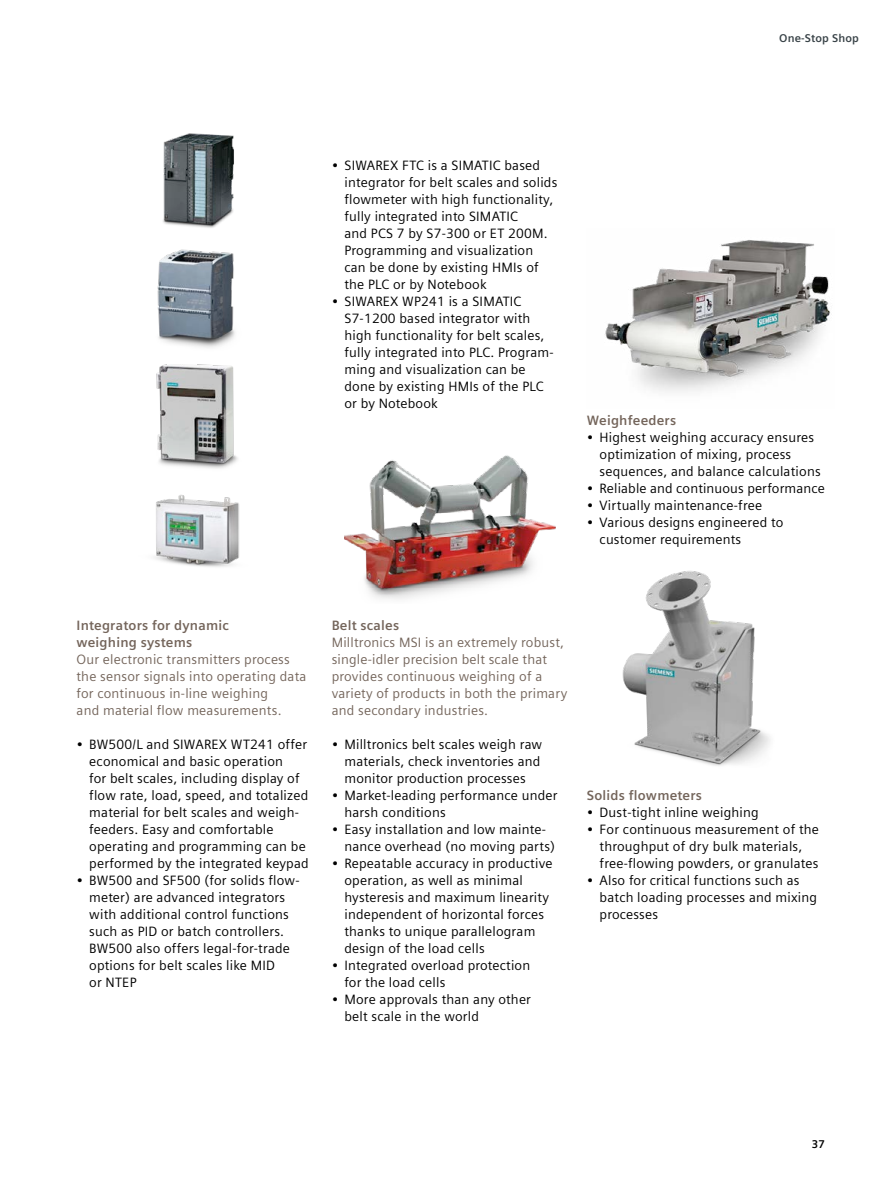
<style>
.page{position:relative;width:893px;height:1191px;background:#fff}
.page>*{position:absolute;margin:0;border:0;box-sizing:border-box;transform-origin:0 0}
.t1{font:13.5px/17px "Siemens Sans Global";letter-spacing:.015em;color:#000}
.t2{font:13.5px/17px "Siemens Sans Global";letter-spacing:.015em;color:#74655b}
.t3{font:700 13.5px/17px "Siemens Sans Global";letter-spacing:.015em;color:#74655b}
.t4{font:700 11.25px "Siemens Sans Global";letter-spacing:.015em;color:#384247}
.t5{font:700 11.25px "Siemens Sans Global";color:#000}
</style>
<div class="page">
<img style="left:163px;top:133px;width:71px;height:95px">
<img style="left:157px;top:249px;width:78px;height:99px">
<img style="left:156px;top:365px;width:82px;height:104px">
<img style="left:154px;top:495px;width:86px;height:72px">
<img style="left:344px;top:455px;width:212px;height:144px">
<img style="left:605px;top:240px;width:226px;height:152px">
<img style="left:622px;top:571px;width:148px;height:195px">
<p class="t4" style="left:779px;top:32px;width:81px">One-Stop Shop</p>
<p class="t1" style="left:344px;top:157px;width:214px;text-indent:-13px">• SIWAREX FTC is a SIMATIC based integrator for belt scales and solids flowmeter with high functionality, fully integrated into SIMATIC<br>and PCS 7 by S7-300 or ET 200M.<br>Programming and visualization can be done by existing HMIs of the PLC or by Notebook</p>
<p class="t1" style="left:344px;top:294px;width:211px;text-indent:-13px">• SIWAREX WP241 is a SIMATIC<br>S7-1200 based integrator with high functionality for belt scales, fully integrated into PLC. Program&shy;ming and visualization can be done by existing HMIs of the PLC or by Notebook</p>
<p class="t3" style="left:587px;top:412px;width:91px">Weighfeeders</p>
<p class="t1" style="left:600px;top:430px;width:223px;text-indent:-13px">• Highest weighing accuracy ensures optimization of mixing, process sequences, and balance calculations</p>
<p class="t1" style="left:587px;top:481px;width:240px">• Reliable and continuous performance</p>
<p class="t1" style="left:587px;top:498px;width:177px">• Virtually maintenance-free</p>
<p class="t1" style="left:600px;top:515px;width:185px;text-indent:-13px">• Various designs engineered to customer requirements</p>
<p class="t3" style="left:77px;top:616px;width:154px">Integrators for dynamic weighing systems</p>
<p class="t2" style="left:77px;top:651px;width:231px">Our electronic transmitters process the sensor signals into operating data for continuous in-line weighing<br>and material flow measurements.</p>
<p class="t1" style="left:89px;top:736px;width:221px;text-indent:-13px">• BW500/L and SIWAREX WT241 offer economical and basic operation<br>for belt scales, including display of flow rate, load, speed, and totalized material for belt scales and weigh&shy;feeders. Easy and comfortable operating and programming can be performed by the integrated keypad</p>
<p class="t1" style="left:89px;top:872px;width:212px;text-indent:-13px">• BW500 and SF500 (for solids flow&shy;meter) are advanced integrators with additional control functions such as PID or batch controllers.<br>BW500 also offers legal-for-trade options for belt scales like MID<br>or NTEP</p>
<p class="t3" style="left:332px;top:616px;width:69px">Belt scales</p>
<p class="t2" style="left:332px;top:634px;width:237px">Milltronics MSI is an extremely robust, single-idler precision belt scale that provides continuous weighing of a variety of products in both the primary and secondary industries.</p>
<p class="t1" style="left:344px;top:736px;width:199px;text-indent:-13px">• Milltronics belt scales weigh raw materials, check inventories and monitor production processes</p>
<p class="t1" style="left:344px;top:787px;width:215px;text-indent:-13px">• Market-leading performance under harsh conditions</p>
<p class="t1" style="left:344px;top:821px;width:212px;text-indent:-13px">• Easy installation and low mainte&shy;nance overhead (no moving parts)</p>
<p class="t1" style="left:344px;top:855px;width:210px;text-indent:-13px">• Repeatable accuracy in productive operation, as well as minimal hysteresis and maximum linearity independent of horizontal forces thanks to unique parallelogram design of the load cells</p>
<p class="t1" style="left:344px;top:957px;width:187px;text-indent:-13px">• Integrated overload protection for the load cells</p>
<p class="t1" style="left:344px;top:991px;width:188px;text-indent:-13px">• More approvals than any other belt scale in the world</p>
<p class="t3" style="left:587px;top:786px;width:117px">Solids flowmeters</p>
<p class="t1" style="left:587px;top:804px;width:174px">• Dust-tight inline weighing</p>
<p class="t1" style="left:600px;top:821px;width:221px;text-indent:-13px">• For continuous measurement of the throughput of dry bulk materials, free-flowing powders, or granulates</p>
<p class="t1" style="left:600px;top:872px;width:219px;text-indent:-13px">• Also for critical functions such as batch loading processes and mixing processes</p>
<p class="t5" style="left:812px;top:1137px;width:15px">37</p>
</div>
